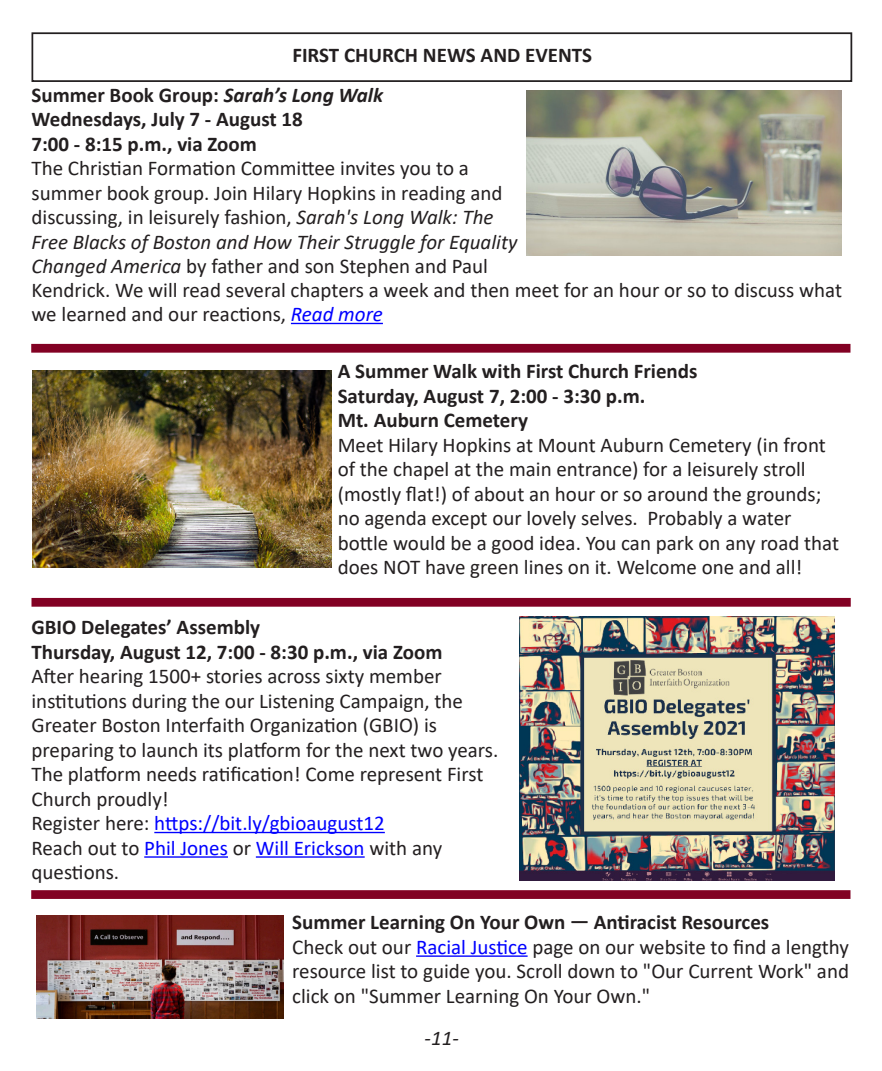
<style>
.page{position:relative;width:882px;height:1071px;background:#fff}
.page>*{position:absolute;margin:0;border:0;box-sizing:border-box;transform-origin:0 0}
.Paragraph_Style_1{font:21px/24.5px "Calibri";color:#231f20}
.Paragraph_Style_1-2{font:700 21px "Calibri";color:#231f20}
.Paragraph_Style_1-3{font:21px "Calibri";color:#00f}
.Paragraph_Style_1-4{font:italic 21px "Calibri";color:#231f20}
.s1{font-style:italic}
.s2{font-style:italic;color:#00f}
.s3{color:#231f20}
.s4{color:#00f}
</style>
<div class="page">
<div style="left:31px;top:890px;width:819px;height:9px;background:#820123"></div>
<div style="left:32px;top:32px;width:820px;height:50px;border:2px solid #231f20"></div>
<div style="left:31px;top:344px;width:819px;height:9px;background:#820123"></div>
<img style="left:527px;top:91px;width:315px;height:165px">
<hr style="left:291px;top:323px;width:92px;height:1px;background:#00f">
<div style="left:32px;top:598px;width:819px;height:9px;background:#820123"></div>
<hr style="left:154px;top:832px;width:231px;height:1px;background:#00f">
<hr style="left:144px;top:856px;width:84px;height:2px;background:#00f">
<hr style="left:256px;top:856px;width:109px;height:2px;background:#00f">
<hr style="left:416px;top:955px;width:112px;height:2px;background:#00f">
<img style="left:37px;top:915px;width:247px;height:103px">
<img style="left:520px;top:617px;width:315px;height:263px">
<img style="left:33px;top:370px;width:298px;height:198px">
<p class="Paragraph_Style_1-2" style="left:292px;top:40px;width:301px">FIRST CHURCH NEWS AND EVENTS</p>
<p class="Paragraph_Style_1-2" style="left:32px;top:80px;width:353px">Summer Book Group: <span class="s1">Sarah’s Long Walk</span></p>
<p class="Paragraph_Style_1-2" style="left:32px;top:104px;width:273px">Wednesdays, July 7 - August 18</p>
<p class="Paragraph_Style_1-2" style="left:32px;top:129px;width:227px">7:00 - 8:15 p.m., via Zoom</p>
<p class="Paragraph_Style_1" style="left:32px;top:156px;width:812px">The Christian Formation Committee invites you to a<br>summer book group. Join Hilary Hopkins in reading and<br>discussing, in leisurely fashion, <span class="s1">Sarah's Long Walk: The<br>Free Blacks of Boston and How Their Struggle for Equality<br>Changed America</span> by father and son Stephen and Paul<br>Kendrick. We will read several chapters a week and then meet for an hour or so to discuss what we learned and our reactions, <span class="s2">Read more</span></p>
<p class="Paragraph_Style_1-2" style="left:338px;top:356px;width:361px">A Summer Walk with First Church Friends</p>
<p class="Paragraph_Style_1-2" style="left:338px;top:381px;width:309px">Saturday, August 7, 2:00 - 3:30 p.m.</p>
<p class="Paragraph_Style_1-2" style="left:338px;top:405px;width:192px">Mt. Auburn Cemetery</p>
<p class="Paragraph_Style_1" style="left:338px;top:432px;width:503px">Meet Hilary Hopkins at Mount Auburn Cemetery (in front of the chapel at the main entrance) for a leisurely stroll (mostly flat!) of about an hour or so around the grounds; no agenda except our lovely selves. Probably a water bottle would be a good idea. You can park on any road that does NOT have green lines on it. Welcome one and all!</p>
<p class="Paragraph_Style_1-2" style="left:32px;top:612px;width:230px">GBIO Delegates’ Assembly</p>
<p class="Paragraph_Style_1-2" style="left:32px;top:637px;width:412px">Thursday, August 12, 7:00 - 8:30 p.m., via Zoom</p>
<p class="Paragraph_Style_1" style="left:32px;top:663px;width:412px">After hearing 1500+ stories across sixty member</p>
<p class="Paragraph_Style_1" style="left:32px;top:688px;width:433px">institutions during the our Listening Campaign, the<br>Greater Boston Interfaith Organization (GBIO) is</p>
<p class="Paragraph_Style_1" style="left:32px;top:737px;width:468px">preparing to launch its platform for the next two years.<br>The platform needs ratification! Come represent First<br>Church proudly!</p>
<p class="Paragraph_Style_1-3" style="left:32px;top:809px;width:355px"><span class="s3">Register here:</span> https://bit.ly/gbioaugust12</p>
<p class="Paragraph_Style_1-3" style="left:32px;top:833px;width:412px"><span class="s3">Reach out to</span> Phil Jones <span class="s3">or</span> Will Erickson <span class="s3">with any</span></p>
<p class="Paragraph_Style_1" style="left:32px;top:859px;width:89px">questions.</p>
<p class="Paragraph_Style_1-2" style="left:292px;top:907px;width:479px">Summer Learning On Your Own — Antiracist Resources</p>
<p class="Paragraph_Style_1" style="left:292px;top:934px;width:558px;text-align:justify">Check out our <span class="s4">Racial Justice</span> page on our website to find a lengthy resource list to guide you. Scroll down to "Our Current Work" and click on "Summer Learning On Your Own."</p>
<p class="Paragraph_Style_1-4" style="left:425px;top:1024px;width:36px">-11-</p>
</div>
